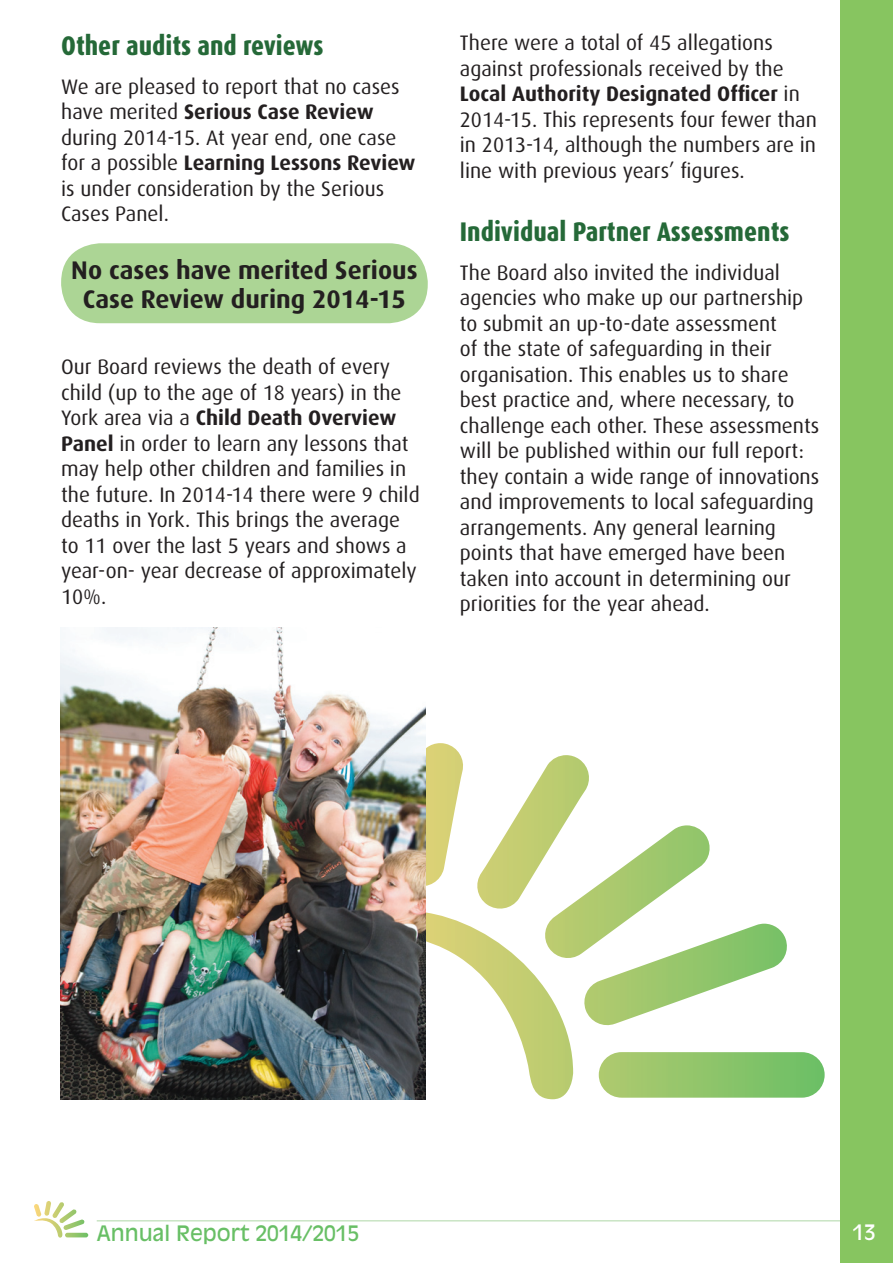
<style>
.page{position:relative;width:893px;height:1263px;background:#fff}
.page>*{position:absolute;margin:0;border:0;box-sizing:border-box;transform-origin:0 0}
.t1{font:800 27px "Dax Condensed";color:#256938}
.t2{font:700 25.5px/28.5px "Dax";color:#231f20;text-align:center}
.t3{font:21px/25.5px "Dax";color:#231f20}
.t4{font:21px "Antique Olive Std";color:#68bf65}
.t5{font:21px "Antique Olive Std";color:#fff}
.s1{font-weight:700}
</style>
<div class="page">
<svg style="left:34px;top:1201px;width:54px;height:36px"></svg>
<hr style="left:97px;top:1220px;width:762px;height:1px;background:#c9e4c4">
<div style="left:841px;top:0;width:52px;height:1263px;background:#87c560"></div>
<svg style="left:426px;top:743px;width:399px;height:356px"></svg>
<div style="left:61px;top:243px;width:367px;height:80px;background:#acd595;border-radius:39px"></div>
<img style="left:60px;top:627px;width:366px;height:472px">
<p class="t1" style="left:61px;top:30px;width:264px">Other audits and reviews</p>
<p class="t3" style="left:61px;top:74px;width:356px">We are pleased to report that no cases have merited <span class="s1">Serious Case Review </span>during 2014-15. At year end, one case for a possible <span class="s1">Learning Lessons Review </span>is under consideration by the Serious<br>Cases Panel.</p>
<p class="t2" style="left:71px;top:256px;width:348px">No cases have merited Serious<br>Case Review during 2014-15</p>
<p class="t3" style="left:61px;top:354px;width:360px">Our Board reviews the death of every child (up to the age of 18 years) in the York area via a <span class="s1">Child Death Overview Panel</span> in order to learn any lessons that may help other children and families in the future. In 2014-14 there were 9 child deaths in York. This brings the average to 11 over the last 5 years and shows a year-on- year decrease of approximately 10%.</p>
<p class="t3" style="left:460px;top:30px;width:359px">There were a total of 45 allegations against professionals received by the <span class="s1">Local Authority Designated Officer</span> in 2014-15. This represents four fewer than in 2013-14, although the numbers are in line with previous years’ figures.</p>
<p class="t1" style="left:460px;top:216px;width:331px">Individual Partner Assessments</p>
<p class="t3" style="left:460px;top:260px;width:361px">The Board also invited the individual agencies who make up our partnership to submit an up-to-date assessment<br>of the state of safeguarding in their organisation. This enables us to share best practice and, where necessary, to challenge each other. These assessments will be published within our full report: they contain a wide range of innovations and improvements to local safeguarding arrangements. Any general learning points that have emerged have been taken into account in determining our priorities for the year ahead.</p>
<p class="t4" style="left:97px;top:1221px;width:264px">Annual Report 2014/2015</p>
<p class="t5" style="left:853px;top:1219px;width:25px">13</p>
</div>
